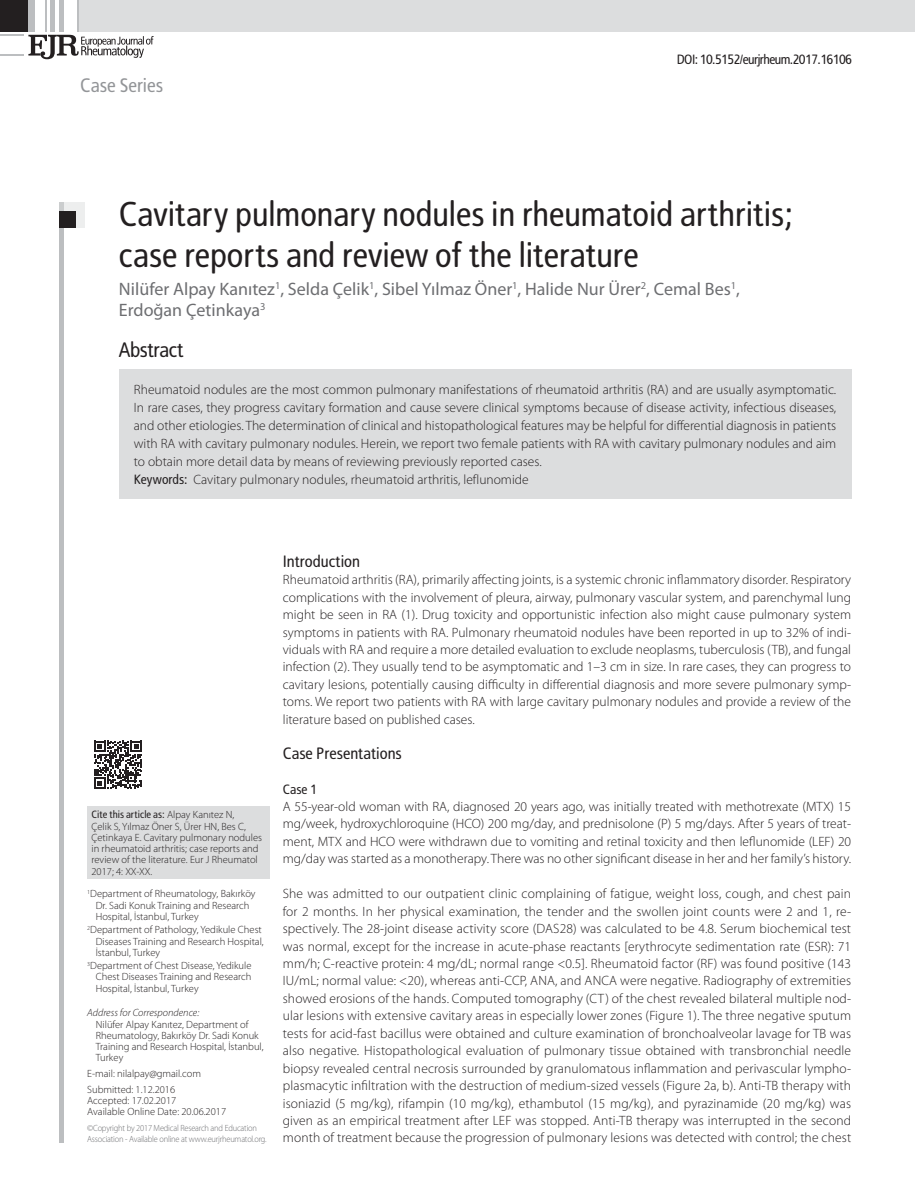
<style>
.page{position:relative;width:915px;height:1191px;background:#fff}
.page>*{position:absolute;margin:0;border:0;box-sizing:border-box;transform-origin:0 0}
.t1{font:34.5px/41.4px "Rotokas";color:#231f20}
.t2{font:21px "Rotokas";letter-spacing:-.02em;color:#231f20}
.t3{font:19.5px "Rotokas";color:#939598}
.t4{font:18px/21.6px "Myriad Pro";color:#6d6e71}
.t5{font:16.5px "Rotokas";color:#231f20}
.t6{font:300 13.5px/17.4px "Myriad Pro";color:#231f20;text-align:justify}
.t7{font:13.5px "Rotokas";letter-spacing:-.04em;color:#231f20}
.t8{font:300 10.5px/11.2px "Myriad Pro";color:#231f20}
.t9{font:10.5px "Rotokas";color:#231f20}
.t10{font:italic 300 10.5px "Myriad Pro";color:#231f20}
.t11{font:300 9px/11.2px "Myriad Pro";letter-spacing:-.02em;color:#6d6e71}
.s1{font-family:"Rotokas";font-weight:400}
.s2{font-family:"Myriad Pro";font-weight:300}
</style>
<div class="page">
<div style="left:78px;top:0;width:836px;height:31px;background:#dcddde"></div>
<hr style="left:78px;top:0;width:1px;height:31px;background:#bcbec0">
<div style="left:0;top:0;width:31px;height:31px;background:#231f20"></div>
<div style="left:28px;top:0;width:7px;height:31px;background:#bcbec0"></div>
<hr style="left:45px;top:0;width:2px;height:31px;background:#bcbec0">
<div style="left:50px;top:0;width:5px;height:31px;background:#bcbec0"></div>
<div style="left:59px;top:0;width:5px;height:31px;background:#bcbec0"></div>
<svg style="left:0;top:35px;width:154px;height:24px"></svg>
<div style="left:59px;top:202px;width:5px;height:940px;background:#bcbec0"></div>
<svg style="left:59px;top:202px;width:26px;height:26px"></svg>
<div style="left:59px;top:211px;width:17px;height:17px;background:#231f20"></div>
<div style="left:119px;top:369px;width:731px;height:130px;background:#dcddde"></div>
<svg style="left:94px;top:740px;width:48px;height:49px"></svg>
<div style="left:87px;top:806px;width:182px;height:73px;background:#dcddde"></div>
<h3 class="t3" style="left:80px;top:73px;width:84px">Case Series</h3>
<p class="t7" style="left:676px;top:51px;width:177px">DOI: 10.5152/eurjrheum.2017.16106</p>
<h1 class="t1" style="left:119px;top:192px;width:675px">Cavitary pulmonary nodules in rheumatoid arthritis; case reports and review of the literature</h1>
<h3 class="t4" style="left:119px;top:278px;width:622px">Nilüfer Alpay Kanıtez<sup>1</sup>, Selda Çelik<sup>1</sup>, Sibel Yılmaz Öner<sup>1</sup>, Halide Nur Ürer<sup>2</sup>, Cemal Bes<sup>1</sup>,<br>Erdoğan Çetinkaya<sup>3</sup></h3>
<h2 class="t2" style="left:119px;top:337px;width:66px">Abstract</h2>
<p class="t6" style="left:134px;top:381px;width:703px;line-height:18px;text-align:left">Rheumatoid nodules are the most common pulmonary manifestations of rheumatoid arthritis (RA) and are usually asymptomatic.<br>In rare cases, they progress cavitary formation and cause severe clinical symptoms because of disease activity, infectious diseases, and other etiologies. The determination of clinical and histopathological features may be helpful for differential diagnosis in patients with RA with cavitary pulmonary nodules. Herein, we report two female patients with RA with cavitary pulmonary nodules and aim to obtain more detail data by means of reviewing previously reported cases.<br><span class="s1">Keywords:</span> Cavitary pulmonary nodules, rheumatoid arthritis, leflunomide</p>
<p class="t9" style="left:91px;top:808px;width:144px">Cite this article as: <span class="s2">Alpay Kanıtez N,</span></p>
<p class="t8" style="left:91px;top:820px;width:172px">Çelik S, Yılmaz Öner S, Ürer HN, Bes C, Çetinkaya E. Cavitary pulmonary nodules in rheumatoid arthritis; case reports and review of the literature. Eur J Rheumatol 2017; 4: XX-XX.</p>
<p class="t8" style="left:96px;top:888px;width:161px;text-indent:-8px"><sup>1</sup>Department of Rheumatology, Bakırköy<br>Dr. Sadi Konuk Training and Research<br>Hospital, İstanbul, Turkey</p>
<p class="t8" style="left:96px;top:924px;width:169px;text-indent:-8px"><sup>2</sup>Department of Pathology, Yedikule Chest<br>Diseases Training and Research Hospital,<br>İstanbul, Turkey</p>
<p class="t8" style="left:96px;top:960px;width:157px;text-align:justify;text-indent:-8px"><sup>3</sup>Department of Chest Disease, Yedikule Chest Diseases Training and Research Hospital, İstanbul, Turkey</p>
<p class="t10" style="left:87px;top:1006px;width:114px">Address for Correspondence:</p>
<p class="t8" style="left:96px;top:1018px;width:169px">Nilüfer Alpay Kanıtez, Department of<br>Rheumatology, Bakırköy Dr. Sadi Konuk<br>Training and Research Hospital, İstanbul,<br>Turkey</p>
<p class="t8" style="left:87px;top:1065px;width:115px;line-height:15.8px">E-mail: nilalpay@gmail.com<br>Submitted: 1.12.2016</p>
<p class="t8" style="left:87px;top:1094px;width:140px">Accepted: 17.02.2017<br>Available Online Date: 20.06.2017</p>
<p class="t11" style="left:87px;top:1122px;width:181px">©Copyright by 2017 Medical Research and Education<br>Association - Available online at www.eurjrheumatol.org.</p>
<p class="t5" style="left:283px;top:551px;width:79px">Introduction</p>
<p class="t6" style="left:283px;top:571px;width:569px">Rheumatoid arthritis (RA), primarily affecting joints, is a systemic chronic inflammatory disorder. Respiratory complications with the involvement of pleura, airway, pulmonary vascular system, and parenchymal lung might be seen in RA (1). Drug toxicity and opportunistic infection also might cause pulmonary system symptoms in patients with RA. Pulmonary rheumatoid nodules have been reported in up to 32% of indi&shy;viduals with RA and require a more detailed evaluation to exclude neoplasms, tuberculosis (TB), and fungal infection (2). They usually tend to be asymptomatic and 1–3 cm in size. In rare cases, they can progress to cavitary lesions, potentially causing difficulty in differential diagnosis and more severe pulmonary symp&shy;toms. We report two patients with RA with large cavitary pulmonary nodules and provide a review of the literature based on published cases.</p>
<p class="t5" style="left:283px;top:743px;width:120px">Case Presentations</p>
<p class="t7" style="left:283px;top:780px;width:36px">Case 1</p>
<p class="t6" style="left:283px;top:797px;width:569px">A 55-year-old woman with RA, diagnosed 20 years ago, was initially treated with methotrexate (MTX) 15 mg/week, hydroxychloroquine (HCO) 200 mg/day, and prednisolone (P) 5 mg/days. After 5 years of treat&shy;ment, MTX and HCO were withdrawn due to vomiting and retinal toxicity and then leflunomide (LEF) 20 mg/day was started as a monotherapy. There was no other significant disease in her and her family’s history.</p>
<p class="t6" style="left:283px;top:885px;width:569px">She was admitted to our outpatient clinic complaining of fatigue, weight loss, cough, and chest pain for 2 months. In her physical examination, the tender and the swollen joint counts were 2 and 1, re&shy;spectively. The 28-joint disease activity score (DAS28) was calculated to be 4.8. Serum biochemical test was normal, except for the increase in acute-phase reactants [erythrocyte sedimentation rate (ESR): 71 mm/h; C-reactive protein: 4 mg/dL; normal range &lt;0.5]. Rheumatoid factor (RF) was found positive (143<br>IU/mL; normal value: &lt;20), whereas anti-CCP, ANA, and ANCA were negative. Radiography of extremities showed erosions of the hands. Computed tomography (CT) of the chest revealed bilateral multiple nod&shy;ular lesions with extensive cavitary areas in especially lower zones (Figure 1). The three negative sputum tests for acid-fast bacillus were obtained and culture examination of bronchoalveolar lavage for TB was also negative. Histopathological evaluation of pulmonary tissue obtained with transbronchial needle biopsy revealed central necrosis surrounded by granulomatous inflammation and perivascular lympho&shy;plasmacytic infiltration with the destruction of medium-sized vessels (Figure 2a, b). Anti-TB therapy with isoniazid (5 mg/kg), rifampin (10 mg/kg), ethambutol (15 mg/kg), and pyrazinamide (20 mg/kg) was given as an empirical treatment after LEF was stopped. Anti-TB therapy was interrupted in the second month of treatment because the progression of pulmonary lesions was detected with control; the chest</p>
</div>
